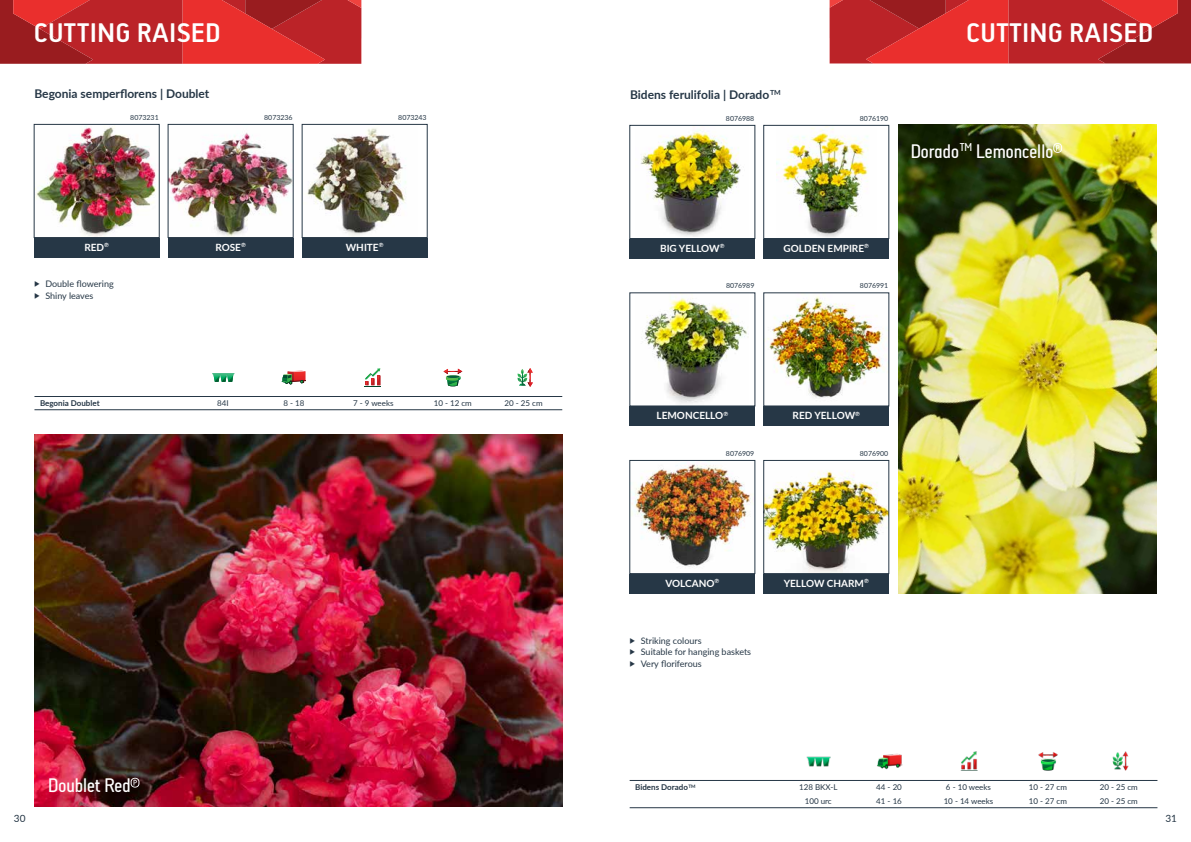
<style>
.page{position:relative;width:1191px;height:842px;background:#fff}
.page>*{position:absolute;margin:0;border:0;box-sizing:border-box;transform-origin:0 0}
.t1{font:700 26px "Tylbor";letter-spacing:.03em;color:#fff}
.t2{font:500 19px "Tylbor";color:#fff}
.t3{font:700 12px "Lato";color:#263746}
.t4{font:700 10px "Lato";color:#fff}
.t5{font:10px "Lato";color:#263746}
.t6{font:9px/11.5px "Lato";color:#263746}
.t7{font:8px "Lato";color:#263746}
.t8{font:700 8px "Lato";color:#263746}
.t9{font:7px "Lato";color:#263746}
.s1{font-family:"Minion Pro";font-size:12px}
</style>
<div class="page">
<svg style="left:0;top:0;width:362px;height:64px;background:#c42729"></svg>
<svg style="left:829px;top:0;width:362px;height:63px;background:#c32629"></svg>
<div style="left:629px;top:239px;width:126px;height:19px;background:#263746"></div>
<img style="left:640px;top:130px;width:101px;height:106px">
<div style="left:629px;top:125px;width:126px;height:114px;border:1px solid #263746"></div>
<div style="left:763px;top:239px;width:126px;height:19px;background:#263746"></div>
<img style="left:776px;top:127px;width:92px;height:110px">
<div style="left:763px;top:125px;width:126px;height:114px;border:1px solid #263746"></div>
<div style="left:629px;top:406px;width:126px;height:20px;background:#263746"></div>
<img style="left:645px;top:298px;width:102px;height:106px">
<div style="left:763px;top:406px;width:126px;height:20px;background:#263746"></div>
<img style="left:767px;top:296px;width:119px;height:102px">
<div style="left:629px;top:574px;width:126px;height:19px;background:#263746"></div>
<img style="left:631px;top:464px;width:120px;height:103px">
<div style="left:629px;top:460px;width:126px;height:114px;border:1px solid #263746"></div>
<div style="left:763px;top:574px;width:126px;height:19px;background:#263746"></div>
<img style="left:765px;top:471px;width:122px;height:101px">
<div style="left:763px;top:460px;width:126px;height:114px;border:1px solid #263746"></div>
<hr style="left:629px;top:780px;width:528px;height:1px;background:#263746">
<hr style="left:629px;top:807px;width:528px;height:1px;background:#263746">
<img style="left:806px;top:756px;width:25px;height:11px">
<img style="left:877px;top:753px;width:26px;height:17px">
<img style="left:960px;top:751px;width:18px;height:20px">
<img style="left:1038px;top:752px;width:20px;height:19px">
<img style="left:1112px;top:751px;width:17px;height:20px">
<img style="left:898px;top:125px;width:259px;height:468px">
<div style="left:34px;top:238px;width:125px;height:19px;background:#263746"></div>
<img style="left:36px;top:126px;width:120px;height:110px">
<div style="left:34px;top:124px;width:125px;height:114px;border:1px solid #263746"></div>
<div style="left:168px;top:238px;width:125px;height:19px;background:#263746"></div>
<img style="left:170px;top:132px;width:121px;height:104px">
<div style="left:168px;top:124px;width:125px;height:114px;border:1px solid #263746"></div>
<div style="left:302px;top:238px;width:125px;height:19px;background:#263746"></div>
<img style="left:307px;top:128px;width:99px;height:108px">
<div style="left:302px;top:124px;width:125px;height:114px;border:1px solid #263746"></div>
<svg style="left:212px;top:373px;width:22px;height:9px"></svg>
<svg style="left:282px;top:371px;width:24px;height:13px"></svg>
<svg style="left:365px;top:368px;width:16px;height:19px"></svg>
<svg style="left:443px;top:369px;width:19px;height:17px"></svg>
<svg style="left:517px;top:368px;width:16px;height:19px"></svg>
<hr style="left:34px;top:396px;width:528px;height:1px;background:#263746">
<hr style="left:34px;top:409px;width:528px;height:1px;background:#263746">
<img style="left:34px;top:434px;width:528px;height:373px">
<svg style="left:131px;top:778px;width:8px;height:9px"></svg>
<svg style="left:1053px;top:143px;width:9px;height:10px"></svg>
<h1 class="t1" style="left:34px;top:17px;width:188px">CUTTING RAISED</h1>
<h1 class="t1" style="left:966px;top:17px;width:188px">CUTTING RAISED</h1>
<h3 class="t3" style="left:34px;top:85px;width:176px">Begonia semperflorens | Doublet</h3>
<h3 class="t3" style="left:630px;top:86px;width:152px">Bidens ferulifolia | Dorado <sup>TM</sup></h3>
<p class="t9" style="left:130px;top:112px;width:30px">8073231</p>
<p class="t9" style="left:264px;top:112px;width:30px">8073236</p>
<p class="t9" style="left:398px;top:112px;width:30px">8073243</p>
<p class="t9" style="left:726px;top:113px;width:30px">8076988</p>
<p class="t9" style="left:860px;top:113px;width:30px">8076190</p>
<h2 class="t2" style="left:910px;top:140px;width:144px">Dorado<sup>TM</sup> Lemoncello</h2>
<p class="t4" style="left:84px;top:240px;width:26px">RED<sup>℗</sup></p>
<p class="t4" style="left:215px;top:240px;width:32px">ROSE<sup>℗</sup></p>
<p class="t4" style="left:346px;top:240px;width:39px">WHITE<sup>℗</sup></p>
<p class="t4" style="left:660px;top:241px;width:66px">BIG YELLOW<sup>℗</sup></p>
<p class="t4" style="left:783px;top:241px;width:87px">GOLDEN EMPIRE<sup>℗</sup></p>
<p class="t6" style="left:34px;top:278px;width:81px"><span class="s1">▶</span> Double flowering <span class="s1">▶</span> Shiny leaves</p>
<p class="t9" style="left:726px;top:281px;width:30px">8076989</p>
<p class="t9" style="left:860px;top:281px;width:30px">8076991</p>
<p class="t8" style="left:40px;top:397px;width:61px">Begonia Doublet</p>
<p class="t7" style="left:217px;top:398px;width:13px">84I</p>
<p class="t7" style="left:283px;top:398px;width:22px">8 - 18</p>
<p class="t7" style="left:353px;top:398px;width:42px">7 - 9 weeks</p>
<p class="t7" style="left:434px;top:398px;width:40px">10 - 12 cm</p>
<p class="t7" style="left:504px;top:398px;width:40px">20 - 25 cm</p>
<p class="t4" style="left:656px;top:408px;width:73px">LEMONCELLO<sup>℗</sup></p>
<p class="t4" style="left:792px;top:408px;width:69px">RED YELLOW<sup>℗</sup></p>
<p class="t9" style="left:726px;top:448px;width:30px">8076909</p>
<p class="t9" style="left:860px;top:448px;width:30px">8076900</p>
<p class="t4" style="left:665px;top:576px;width:55px">VOLCANO<sup>℗</sup></p>
<p class="t4" style="left:783px;top:576px;width:87px">YELLOW CHARM<sup>℗</sup></p>
<p class="t6" style="left:629px;top:634px;width:123px"><span class="s1">▶</span> Striking colours<br><span class="s1">▶</span> Suitable for hanging baskets <span class="s1">▶</span> Very floriferous</p>
<h2 class="t2" style="left:48px;top:774px;width:84px">Doublet Red</h2>
<p class="t8" style="left:635px;top:781px;width:62px">Bidens Dorado <sup>TM</sup></p>
<p class="t7" style="left:799px;top:782px;width:40px">128 BKX-L</p>
<p class="t7" style="left:876px;top:782px;width:27px">44 - 20</p>
<p class="t7" style="left:946px;top:782px;width:47px">6 - 10 weeks</p>
<p class="t7" style="left:1029px;top:782px;width:40px">10 - 27 cm</p>
<p class="t7" style="left:1099px;top:782px;width:40px">20 - 25 cm</p>
<p class="t7" style="left:804px;top:795px;width:28px">100 urc</p>
<p class="t7" style="left:876px;top:795px;width:27px">41 - 16</p>
<p class="t7" style="left:943px;top:795px;width:51px">10 - 14 weeks</p>
<p class="t7" style="left:1029px;top:795px;width:40px">10 - 27 cm</p>
<p class="t7" style="left:1099px;top:795px;width:40px">20 - 25 cm</p>
<p class="t5" style="left:14px;top:812px;width:13px">30</p>
<p class="t5" style="left:1165px;top:812px;width:13px">31</p>
</div>
